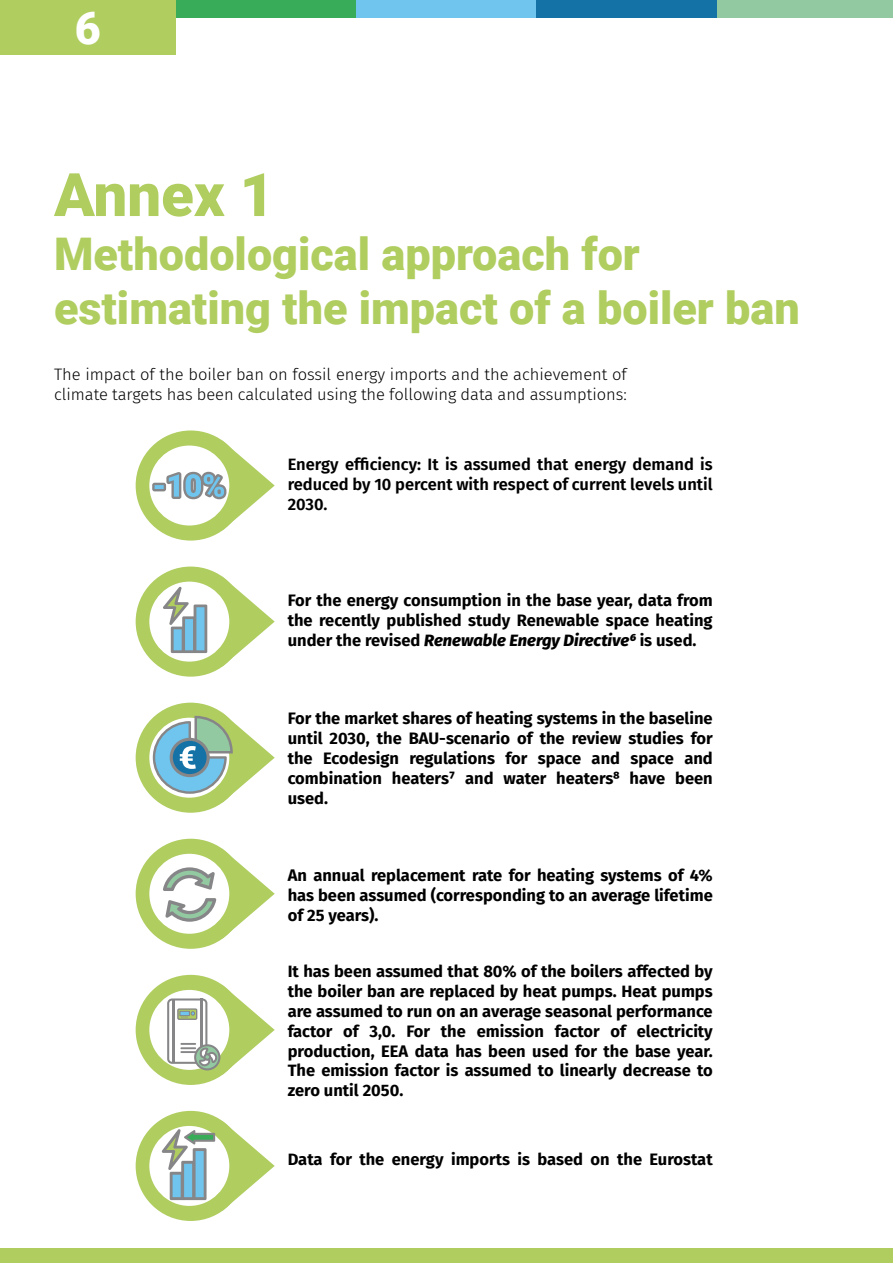
<style>
.page{position:relative;width:893px;height:1263px;background:#fff}
.page>*{position:absolute;margin:0;border:0;box-sizing:border-box;transform-origin:0 0}
.t1{font:900 60px "Roboto";color:#b0cd60}
.t2{font:900 45px/54px "Roboto";color:#b0cd60}
.t3{font:900 45px "Roboto";color:#fff}
.t4{font:700 16.5px/19.8px "Fira Sans";color:#000;text-align:justify}
.t5{font:300 16.5px/19.8px "Fira Sans";color:#000}
.t6{font:600 16.5px/19.8px "Fira Sans";color:#000;text-align:justify}
.s1{font-weight:800;font-style:italic}
</style>
<div class="page">
<div style="left:0;top:0;width:176px;height:54px;background:#b0cd60"></div>
<div style="left:176px;top:0;width:180px;height:17px;background:#39ac5a"></div>
<div style="left:356px;top:0;width:181px;height:17px;background:#6fc5ee"></div>
<div style="left:537px;top:0;width:180px;height:17px;background:#1472a7"></div>
<div style="left:717px;top:0;width:176px;height:17px;background:#93c9a1"></div>
<div style="left:0;top:1249px;width:893px;height:14px;background:#b0cd60"></div>
<svg style="left:136px;top:430px;width:139px;height:111px"></svg>
<svg style="left:136px;top:567px;width:139px;height:110px"></svg>
<svg style="left:136px;top:703px;width:139px;height:110px"></svg>
<svg style="left:136px;top:839px;width:139px;height:110px"></svg>
<svg style="left:136px;top:975px;width:139px;height:110px"></svg>
<svg style="left:136px;top:1111px;width:139px;height:110px"></svg>
<h2 class="t3" style="left:75px;top:-4px;width:28px">6</h2>
<h1 class="t1" style="left:54px;top:153px;width:222px">Annex 1</h1>
<h2 class="t2" style="left:54px;top:225px;width:747px">Methodological approach for estimating the impact of a boiler ban</h2>
<p class="t5" style="left:54px;top:364px;width:574px">The impact of the boiler ban on fossil energy imports and the achievement of climate targets has been calculated using the following data and assumptions:</p>
<p class="t6" style="left:288px;top:454px;width:427px">Energy efficiency: It is assumed that energy demand is reduced by 10 percent with respect of current levels until 2030.</p>
<p class="t4" style="left:288px;top:589px;width:426px">For the energy consumption in the base year, data from the recently published study Renewable space heating under the revised <span class="s1">Renewable Energy Directive⁶</span> is used.</p>
<p class="t4" style="left:288px;top:708px;width:427px">For the market shares of heating systems in the baseline until 2030, the BAU-scenario of the review studies for the Ecodesign regulations for space and space and combination heaters⁷ and water heaters⁸ have been used.</p>
<p class="t4" style="left:288px;top:864px;width:427px">An annual replacement rate for heating systems of 4% has been assumed (corresponding to an average lifetime of 25 years).</p>
<p class="t4" style="left:288px;top:960px;width:427px">It has been assumed that 80% of the boilers affected by the boiler ban are replaced by heat pumps. Heat pumps are assumed to run on an average seasonal performance factor of 3,0. For the emission factor of electricity production, EEA data has been used for the base year.<br>The emission factor is assumed to linearly decrease to zero until 2050.</p>
<p class="t4" style="left:288px;top:1148px;width:426px">Data for the energy imports is based on the Eurostat</p>
</div>
